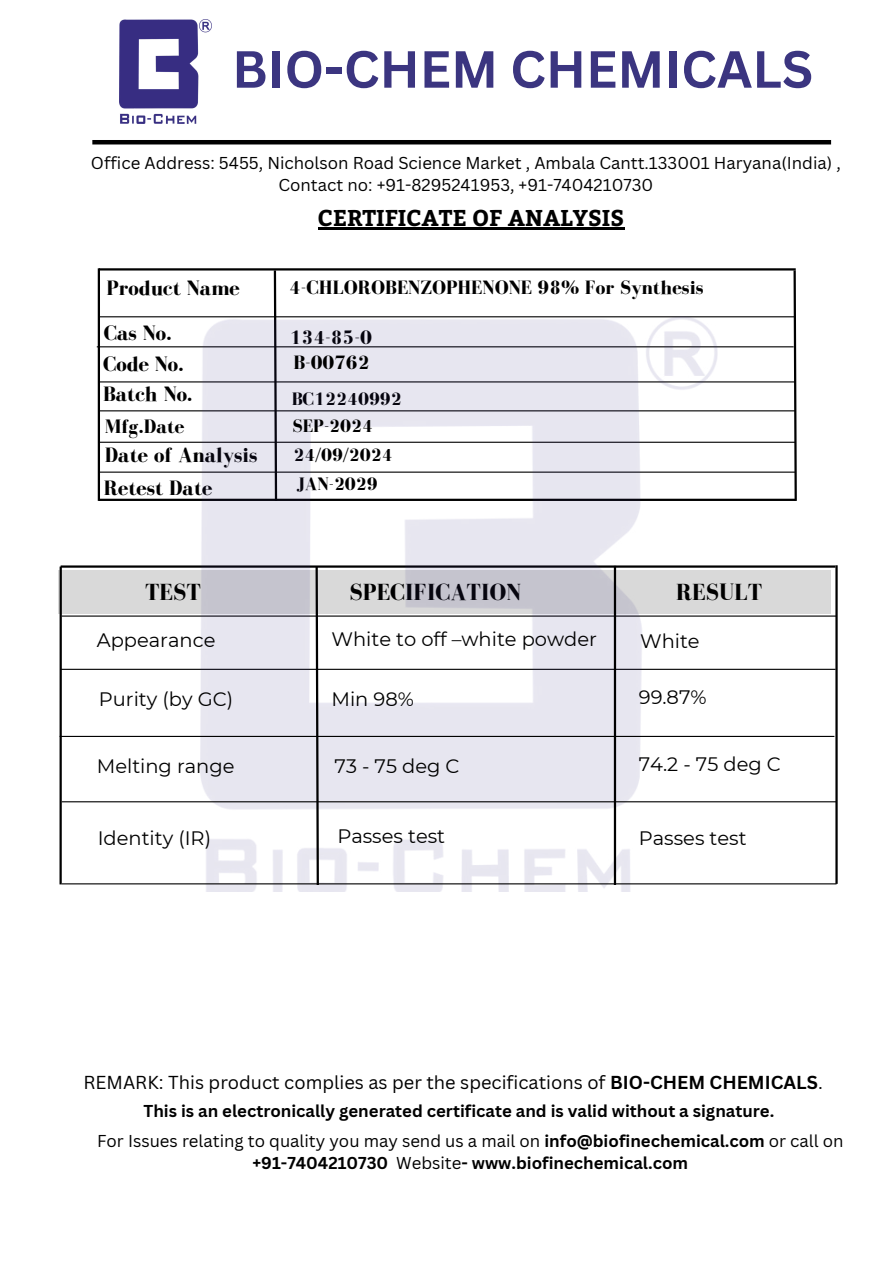
<style>
.page{position:relative;width:894px;height:1264px;background:#fff}
.page>*{position:absolute;margin:0;border:0;box-sizing:border-box;transform-origin:0 0}
.t1{font:700 51px "Canva Sans";color:#3b3580}
.t2{font:700 24px "Bodoni FLF";color:#000}
.t3{font:700 22.8px "Bitter";color:#000}
.t4{font:700 21.45px/44.4px "Bodoni FLF";color:#000}
.t5{font:700 20.1px "Bodoni FLF";color:#000}
.t6{font:700 19.95px "Bodoni FLF";color:#000}
.t7{font:19.5px "Montserrat";color:#000}
.t8{font:700 18.6px/29.4px "Bodoni FLF";color:#000}
.t9{font:18.3px "Canva Sans";color:#000}
.t10{font:700 16.8px/29.2px "Canva Sans";color:#000}
.t11{font:16.8px/22.5px "Canva Sans";color:#000;text-align:center}
.s1{font-weight:700}
.s2{font-weight:400}
</style>
<div class="page">
<hr style="left:835px;top:565px;width:2px;height:318px;background:#000">
<svg style="left:792px;top:268px;width:5px;height:233px"></svg>
<hr style="left:92px;top:140px;width:738px;height:4px;background:#000">
<img style="left:119px;top:20px;width:92px;height:103px">
<hr style="left:318px;top:228px;width:306px;height:2px;background:#000">
<hr style="left:62px;top:615px;width:774px;height:1px;background:#000">
<hr style="left:61px;top:668px;width:774px;height:2px;background:#000">
<hr style="left:61px;top:565px;width:774px;height:2px;background:#000">
<div style="left:58px;top:570px;width:772px;height:44px;background:#d9d9d9"></div>
<hr style="left:99px;top:316px;width:696px;height:1px;background:#000">
<hr style="left:97px;top:346px;width:696px;height:1px;background:#000">
<hr style="left:99px;top:381px;width:696px;height:1px;background:#000">
<hr style="left:99px;top:410px;width:696px;height:1px;background:#000">
<hr style="left:99px;top:441px;width:696px;height:2px;background:#000">
<hr style="left:99px;top:471px;width:696px;height:1px;background:#000">
<hr style="left:99px;top:498px;width:696px;height:3px;background:#000">
<hr style="left:98px;top:268px;width:2px;height:233px;background:#000">
<svg style="left:272px;top:270px;width:6px;height:47px"></svg>
<hr style="left:99px;top:268px;width:696px;height:2px;background:#000">
<img style="left:201px;top:317px;width:516px;height:575px">
<hr style="left:60px;top:736px;width:774px;height:1px;background:#000">
<hr style="left:62px;top:801px;width:774px;height:1px;background:#000">
<hr style="left:62px;top:883px;width:774px;height:1px;background:#000">
<hr style="left:613px;top:566px;width:3px;height:319px;background:#000">
<svg style="left:314px;top:564px;width:6px;height:323px"></svg>
<hr style="left:59px;top:566px;width:3px;height:318px;background:#000">
<h1 class="t1" style="left:232px;top:33px;width:582px">BIO-CHEM CHEMICALS</h1>
<p class="t11" style="left:91px;top:151px;width:751px">Office Address: 5455, Nicholson Road Science Market , Ambala Cantt.133001 Haryana(India) ,<br>Contact no: +91-8295241953, +91-7404210730</p>
<h3 class="t3" style="left:318px;top:201px;width:308px">CERTIFICATE OF ANALYSIS</h3>
<p class="t4" style="left:104px;top:266px;width:137px">Product Name<br>Cas No.</p>
<p class="t4" style="left:103px;top:348px;width:91px;line-height:30.5px">Code No.<br>Batch No.</p>
<p class="t5" style="left:105px;top:415px;width:81px">Mfg.Date</p>
<p class="t4" style="left:104px;top:438px;width:155px;line-height:33px">Date of Analysis<br>Retest Date</p>
<p class="t6" style="left:289px;top:276px;width:415px">4-CHLOROBENZOPHENONE 98% For Synthesis</p>
<p class="t5" style="left:289px;top:326px;width:84px">134-85-0</p>
<p class="t6" style="left:293px;top:352px;width:78px">B-00762</p>
<p class="t8" style="left:291px;top:384px;width:112px">BC12240992</p>
<p class="t8" style="left:292px;top:411px;width:82px">SEP-2024</p>
<p class="t8" style="left:293px;top:439px;width:101px">24/09/2024<br>JAN-2029</p>
<h2 class="t2" style="left:145px;top:579px;width:57px">TEST</h2>
<h2 class="t2" style="left:349px;top:579px;width:173px">SPECIFICATION</h2>
<h2 class="t2" style="left:676px;top:579px;width:87px">RESULT</h2>
<p class="t7" style="left:97px;top:628px;width:120px">Appearance</p>
<p class="t7" style="left:331px;top:627px;width:267px">White to off –white powder</p>
<p class="t7" style="left:640px;top:629px;width:61px">White</p>
<p class="t7" style="left:99px;top:687px;width:136px">Purity (by GC)</p>
<p class="t7" style="left:331px;top:687px;width:84px">Min 98%</p>
<p class="t7" style="left:638px;top:685px;width:69px">99.87%</p>
<p class="t7" style="left:97px;top:754px;width:139px">Melting range</p>
<p class="t7" style="left:334px;top:754px;width:126px">73 - 75 deg C</p>
<p class="t7" style="left:638px;top:752px;width:143px">74.2 - 75 deg C</p>
<p class="t7" style="left:98px;top:826px;width:115px">Identity (IR)</p>
<p class="t7" style="left:337px;top:824px;width:109px">Passes test</p>
<p class="t7" style="left:638px;top:826px;width:109px">Passes test</p>
<p class="t9" style="left:83px;top:1069px;width:740px">REMARK: This product complies as per the specifications of <span class="s1">BIO-CHEM CHEMICALS</span>.</p>
<p class="t10" style="left:97px;top:1096px;width:747px;text-indent:46px">This is an electronically generated certificate and is valid without a signature.<br><span class="s2">For Issues relating to quality you may send us a mail on</span> info@biofinechemical.com <span class="s2">or call on</span></p>
<p class="t10" style="left:252px;top:1147px;width:437px">+91-7404210730 <span class="s2">Website</span>- www.biofinechemical.com</p>
</div>
